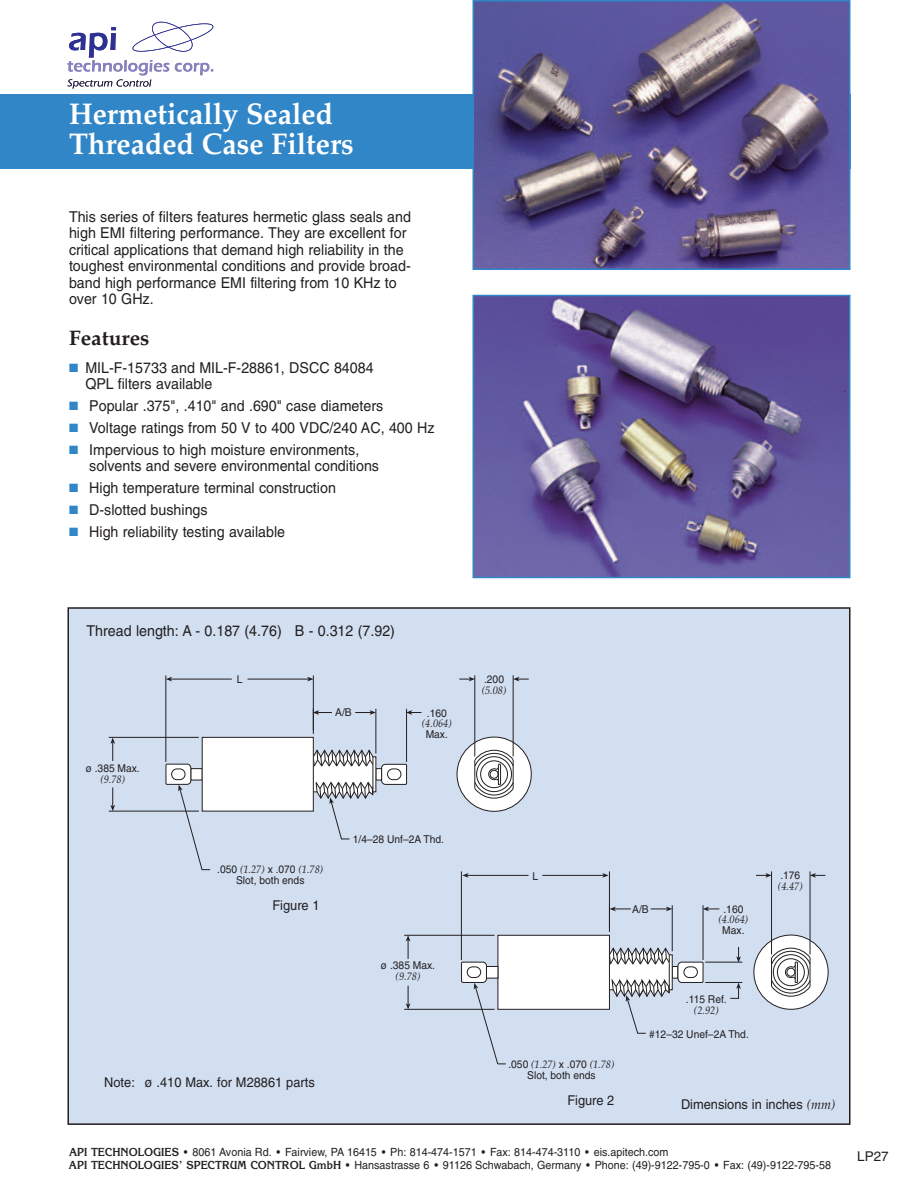
<style>
.page{position:relative;width:918px;height:1188px;background:#fff}
.page>*{position:absolute;margin:0;border:0;box-sizing:border-box;transform-origin:0 0}
.t1{font:700 30px/30px "Palatino";color:#fff;scale:.95 1}
.t2{font:700 21px "Palatino";color:#231f20}
.t3{font:15px/16.5px "Helvetica";color:#231f20;scale:.95 1}
.t4{font:13.5px "Helvetica";color:#231f20;scale:.95 1}
.t5{font:13.5px "Helvetica";color:#231f20}
.t6{font:11.4px/12.8px "Helvetica";color:#231f20;scale:.95 1}
.t7{font:10.8px "Helvetica";color:#231f20;scale:.95 1}
.t8{font:italic 10.8px "Palatino";color:#231f20;scale:.95 1}
.s1{color:#3086c7}
.s2{font-family:"Helvetica";font-style:normal}
.s3{font-family:"Palatino";font-style:italic}
.s4{font-family:"Korinna";font-weight:700}
</style>
<div class="page">
<svg style="left:68px;top:22px;width:145px;height:67px"></svg>
<div style="left:0;top:94px;width:850px;height:75px;background:#3086c7"></div>
<img style="left:475px;top:3px;width:372px;height:264px">
<div style="left:472px;top:0;width:378px;height:270px;border:2px solid #3086c7"></div>
<div style="left:68px;top:608px;width:782px;height:516px;background:#d2dff1"></div>
<div style="left:457px;top:737px;width:74px;height:74px;background:#fff;border-radius:50%"></div>
<div style="left:457px;top:737px;width:75px;height:75px;border:1px solid #231f20;border-radius:50%"></div>
<svg style="left:165px;top:763px;width:46px;height:107px"></svg>
<hr style="left:109px;top:737px;width:90px;height:1px;background:#231f20">
<hr style="left:109px;top:811px;width:90px;height:1px;background:#231f20">
<svg style="left:110px;top:738px;width:5px;height:23px"></svg>
<svg style="left:110px;top:788px;width:5px;height:23px"></svg>
<hr style="left:165px;top:675px;width:1px;height:87px;background:#231f20">
<hr style="left:313px;top:675px;width:1px;height:59px;background:#231f20">
<hr style="left:171px;top:679px;width:61px;height:1px;background:#231f20">
<svg style="left:166px;top:677px;width:6px;height:4px"></svg>
<hr style="left:247px;top:679px;width:62px;height:1px;background:#231f20">
<svg style="left:307px;top:677px;width:7px;height:4px"></svg>
<hr style="left:376px;top:709px;width:1px;height:44px;background:#231f20">
<svg style="left:314px;top:710px;width:18px;height:5px"></svg>
<svg style="left:355px;top:710px;width:21px;height:5px"></svg>
<hr style="left:406px;top:709px;width:1px;height:53px;background:#231f20">
<svg style="left:407px;top:710px;width:15px;height:5px"></svg>
<svg style="left:312px;top:749px;width:95px;height:91px"></svg>
<hr style="left:513px;top:675px;width:1px;height:81px;background:#231f20">
<hr style="left:474px;top:675px;width:1px;height:81px;background:#231f20">
<svg style="left:513px;top:677px;width:16px;height:4px"></svg>
<svg style="left:459px;top:677px;width:16px;height:4px"></svg>
<svg style="left:474px;top:750px;width:40px;height:49px"></svg>
<div style="left:171px;top:769px;width:14px;height:11px;border:1px solid #231f20;border-radius:5px"></div>
<div style="left:202px;top:737px;width:111px;height:74px;background:#fff"></div>
<div style="left:202px;top:737px;width:112px;height:74px;border:1px solid #231f20"></div>
<div style="left:387px;top:769px;width:14px;height:11px;border:1px solid #231f20;border-radius:5px"></div>
<div style="left:754px;top:935px;width:74px;height:74px;background:#fff;border-radius:50%"></div>
<div style="left:754px;top:935px;width:74px;height:75px;border:1px solid #231f20;border-radius:50%"></div>
<div style="left:498px;top:935px;width:111px;height:74px;background:#fff"></div>
<div style="left:498px;top:935px;width:112px;height:75px;border:1px solid #231f20"></div>
<hr style="left:404px;top:1009px;width:91px;height:1px;background:#231f20">
<svg style="left:461px;top:961px;width:45px;height:104px"></svg>
<hr style="left:404px;top:935px;width:91px;height:1px;background:#231f20">
<svg style="left:406px;top:935px;width:4px;height:24px"></svg>
<svg style="left:406px;top:986px;width:4px;height:23px"></svg>
<hr style="left:461px;top:871px;width:1px;height:89px;background:#231f20">
<hr style="left:609px;top:871px;width:1px;height:61px;background:#231f20">
<hr style="left:467px;top:875px;width:62px;height:1px;background:#231f20">
<svg style="left:462px;top:873px;width:7px;height:5px"></svg>
<hr style="left:542px;top:875px;width:62px;height:1px;background:#231f20">
<svg style="left:602px;top:873px;width:7px;height:5px"></svg>
<hr style="left:672px;top:905px;width:1px;height:46px;background:#231f20">
<svg style="left:610px;top:906px;width:21px;height:6px"></svg>
<svg style="left:651px;top:907px;width:21px;height:4px"></svg>
<hr style="left:703px;top:905px;width:1px;height:55px;background:#231f20">
<svg style="left:703px;top:907px;width:16px;height:4px"></svg>
<hr style="left:810px;top:871px;width:1px;height:83px;background:#231f20">
<hr style="left:771px;top:871px;width:1px;height:83px;background:#231f20">
<svg style="left:810px;top:873px;width:15px;height:5px"></svg>
<svg style="left:756px;top:873px;width:15px;height:5px"></svg>
<svg style="left:771px;top:947px;width:40px;height:50px"></svg>
<hr style="left:705px;top:962px;width:37px;height:1px;background:#231f20">
<hr style="left:705px;top:982px;width:37px;height:1px;background:#231f20">
<svg style="left:736px;top:947px;width:5px;height:16px"></svg>
<svg style="left:730px;top:983px;width:11px;height:16px"></svg>
<div style="left:467px;top:967px;width:14px;height:11px;border:1px solid #231f20;border-radius:5px"></div>
<svg style="left:609px;top:947px;width:95px;height:87px"></svg>
<div style="left:684px;top:967px;width:13px;height:11px;background:#fff;border-radius:5px"></div>
<div style="left:684px;top:967px;width:14px;height:11px;border:1px solid #231f20;border-radius:5px"></div>
<img style="left:475px;top:298px;width:372px;height:277px">
<div style="left:472px;top:295px;width:378px;height:283px;border:2px solid #3086c7"></div>
<h1 class="t1" style="left:69px;top:102px;width:301px">Hermetically Sealed<br>Threaded Case Filters</h1>
<p class="t3" style="left:69px;top:210px;width:362px">This series of filters features hermetic glass seals and high EMI filtering performance. They are excellent for critical applications that demand high reliability in the toughest environmental conditions and provide broad&shy;band high performance EMI filtering from 10 KHz to over 10 GHz.</p>
<h2 class="t2" style="left:69px;top:330px;width:82px">Features</h2>
<p class="t3" style="left:85px;top:360px;width:305px;text-indent:-16px"><span class="s1">■</span> MIL-F-15733 and MIL-F-28861, DSCC 84084<br>QPL filters available</p>
<p class="t3" style="left:69px;top:399px;width:332px"><span class="s1">■</span> Popular .375", .410" and .690" case diameters</p>
<p class="t3" style="left:69px;top:421px;width:386px"><span class="s1">■</span> Voltage ratings from 50 V to 400 VDC/240 AC, 400 Hz</p>
<p class="t3" style="left:89px;top:443px;width:307px;text-indent:-20px"><span class="s1">■</span> Impervious to high moisture environments, solvents and severe environmental conditions</p>
<p class="t3" style="left:69px;top:481px;width:282px"><span class="s1">■</span> High temperature terminal construction</p>
<p class="t3" style="left:69px;top:503px;width:147px"><span class="s1">■</span> D-slotted bushings</p>
<p class="t3" style="left:69px;top:525px;width:229px"><span class="s1">■</span> High reliability testing available</p>
<p class="t3" style="left:87px;top:624px;width:326px">Thread length: A - 0.187 (4.76) B - 0.312 (7.92)</p>
<p class="t7" style="left:86px;top:764px;width:59px">ø .385 Max.</p>
<p class="t8" style="left:100px;top:775px;width:28px">(9.78)</p>
<p class="t7" style="left:237px;top:675px;width:8px">L</p>
<p class="t7" style="left:335px;top:709px;width:19px">A/B</p>
<p class="t7" style="left:427px;top:709px;width:23px">.160</p>
<p class="t8" style="left:422px;top:720px;width:33px">(4.064)</p>
<p class="t7" style="left:426px;top:731px;width:25px">Max.</p>
<p class="t8" style="left:217px;top:865px;width:113px"><span class="s2">.050</span> (1.27) <span class="s2">x .070</span> (1.78)</p>
<p class="t7" style="left:236px;top:876px;width:74px">Slot, both ends</p>
<p class="t7" style="left:353px;top:835px;width:97px">1/4–28 Unf–2A Thd.</p>
<p class="t7" style="left:484px;top:675px;width:23px">.200</p>
<p class="t8" style="left:482px;top:686px;width:28px">(5.08)</p>
<p class="t7" style="left:533px;top:872px;width:8px">L</p>
<p class="t4" style="left:272px;top:900px;width:51px">Figure 1</p>
<p class="t7" style="left:723px;top:905px;width:23px">.160</p>
<p class="t8" style="left:718px;top:915px;width:33px">(4.064)</p>
<p class="t7" style="left:722px;top:926px;width:25px">Max.</p>
<p class="t7" style="left:381px;top:962px;width:59px">ø .385 Max.</p>
<p class="t8" style="left:396px;top:972px;width:28px">(9.78)</p>
<p class="t7" style="left:632px;top:905px;width:19px">A/B</p>
<p class="t4" style="left:104px;top:1078px;width:223px">Note: ø .410 Max. for M28861 parts</p>
<p class="t8" style="left:508px;top:1060px;width:113px"><span class="s2">.050</span> (1.27) <span class="s2">x .070</span> (1.78)</p>
<p class="t7" style="left:527px;top:1071px;width:74px">Slot, both ends</p>
<p class="t7" style="left:686px;top:995px;width:45px">.115 Ref.</p>
<p class="t8" style="left:694px;top:1006px;width:28px">(2.92)</p>
<p class="t7" style="left:649px;top:1030px;width:106px">#12–32 Unef–2A Thd.</p>
<p class="t7" style="left:780px;top:871px;width:23px">.176</p>
<p class="t8" style="left:778px;top:882px;width:28px">(4.47)</p>
<p class="t4" style="left:567px;top:1095px;width:51px">Figure 2</p>
<p class="t4" style="left:681px;top:1100px;width:164px">Dimensions in inches <span class="s3">(mm)</span></p>
<p class="t6" style="left:69px;top:1147px;width:804px"><span class="s4">API TECHNOLOGIES</span> • 8061 Avonia Rd. • Fairview, PA 16415 • Ph: 814-474-1571 • Fax: 814-474-3110 • eis.apitech.com<br><span class="s4">API TECHNOLOGIES’ SPECTRUM CONTROL GmbH</span> • Hansastrasse 6 • 91126 Schwabach, Germany • Phone: (49)-9122-795-0 • Fax: (49)-9122-795-58</p>
<p class="t5" style="left:857px;top:1151px;width:33px">LP27</p>
</div>
